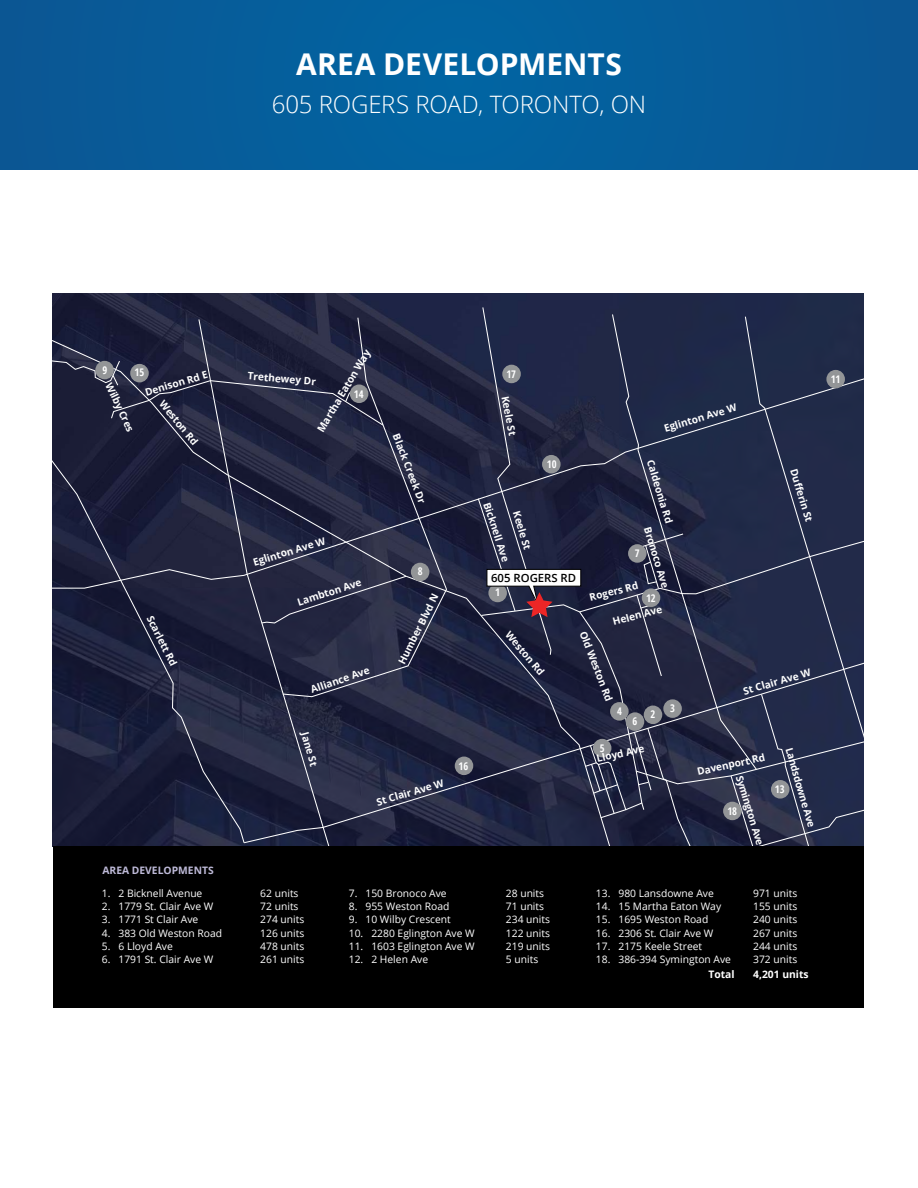
<style>
.page{position:relative;width:918px;height:1188px;background:#fff}
.page>*{position:absolute;margin:0;border:0;box-sizing:border-box;transform-origin:0 0}
.t1{font:700 30px "Open Sans";color:#fff}
.t2{font:300 24px "Open Sans";letter-spacing:-.005em;color:#fff}
.t3{font:600 11.25px "Open Sans";color:#000}
.t4{font:700 condensed 10.5px "Open Sans";color:#fff}
.t5{font:10.35px/13.4px "Open Sans";color:#fff}
.t6{font:700 10.35px "Open Sans";color:#fff}
.t7{font:700 10.35px "Open Sans";color:#bebad8}
.t8{font:700 10.05px "Open Sans";color:#fff}
</style>
<div class="page">
<div style="left:0;top:0;width:918px;height:169px;background:#065d9b"></div>
<div style="left:890px;top:0;width:28px;height:169px;background:#0b5693"></div>
<img style="left:53px;top:294px;width:810px;height:553px">
<svg style="left:53px;top:352px;width:424px;height:237px"></svg>
<svg style="left:53px;top:451px;width:145px;height:393px"></svg>
<svg style="left:198px;top:318px;width:137px;height:529px"></svg>
<svg style="left:282px;top:317px;width:166px;height:334px"></svg>
<svg style="left:53px;top:359px;width:331px;height:67px"></svg>
<svg style="left:261px;top:575px;width:146px;height:49px"></svg>
<svg style="left:243px;top:651px;width:620px;height:193px"></svg>
<svg style="left:584px;top:727px;width:114px;height:120px"></svg>
<div style="left:644px;top:706px;width:18px;height:18px;background:#939597;border-radius:50%"></div>
<div style="left:663px;top:699px;width:19px;height:19px;background:#939597;border-radius:50%"></div>
<div style="left:626px;top:712px;width:18px;height:19px;background:#939597;border-radius:50%"></div>
<div style="left:593px;top:739px;width:18px;height:18px;background:#939597;border-radius:50%"></div>
<div style="left:723px;top:802px;width:19px;height:18px;background:#939597;border-radius:50%"></div>
<div style="left:771px;top:780px;width:19px;height:19px;background:#939597;border-radius:50%"></div>
<div style="left:350px;top:385px;width:18px;height:18px;background:#939597;border-radius:50%"></div>
<div style="left:130px;top:364px;width:19px;height:18px;background:#939597;border-radius:50%"></div>
<div style="left:95px;top:361px;width:19px;height:18px;background:#939597;border-radius:50%"></div>
<div style="left:455px;top:757px;width:18px;height:18px;background:#939597;border-radius:50%"></div>
<div style="left:411px;top:563px;width:18px;height:18px;background:#939597;border-radius:50%"></div>
<div style="left:610px;top:702px;width:19px;height:19px;background:#939597;border-radius:50%"></div>
<div style="left:53px;top:847px;width:810px;height:161px;background:#000"></div>
<svg style="left:477px;top:306px;width:386px;height:371px"></svg>
<h1 class="t1" style="left:296px;top:43px;width:327px">AREA DEVELOPMENTS</h1>
<h2 class="t2" style="left:272px;top:88px;width:376px">605 ROGERS ROAD, TORONTO, ON</h2>
<p class="t6" style="left:314px;top:427px;width:95px;rotate:-59deg">Martha Eaton Way</p>
<p class="t4" style="left:103px;top:363px;width:6px">9</p>
<p class="t4" style="left:135px;top:365px;width:11px">15</p>
<p class="t4" style="left:506px;top:367px;width:11px">17</p>
<p class="t8" style="left:143px;top:386px;width:67px;rotate:-17deg">Denison Rd E</p>
<p class="t8" style="left:167px;top:397px;width:55px;rotate:50deg">Weston Rd</p>
<p class="t8" style="left:662px;top:422px;width:77px;rotate:-17deg">Eglinton Ave W</p>
<p class="t8" style="left:657px;top:458px;width:67px;rotate:73deg">Caldeonia Rd</p>
<p class="t8" style="left:654px;top:525px;width:65px;rotate:73deg">Bronoco Ave</p>
<p class="t8" style="left:395px;top:660px;width:78px;rotate:-63deg">Humber Blvd N</p>
<p class="t8" style="left:309px;top:683px;width:63px;rotate:-19deg">Alliance Ave</p>
<p class="t8" style="left:248px;top:368px;width:70px;rotate:5deg">Trethewey Dr</p>
<p class="t8" style="left:115px;top:380px;width:54px;rotate:65deg">Wilby Cres</p>
<p class="t4" style="left:354px;top:387px;width:11px">14</p>
<p class="t8" style="left:512px;top:395px;width:42px;rotate:79deg">Keele St</p>
<p class="t8" style="left:403px;top:431px;width:75px;rotate:69deg">Black Creek Dr</p>
<p class="t4" style="left:547px;top:457px;width:11px">10</p>
<p class="t8" style="left:800px;top:467px;width:56px;rotate:73deg">Dufferin St</p>
<p class="t8" style="left:494px;top:501px;width:63px;rotate:72deg">Bicknell Ave</p>
<p class="t8" style="left:523px;top:509px;width:42px;rotate:73deg">Keele St</p>
<p class="t8" style="left:251px;top:556px;width:77px;rotate:-17deg">Eglinton Ave W</p>
<p class="t4" style="left:635px;top:546px;width:6px">7</p>
<p class="t4" style="left:418px;top:564px;width:6px">8</p>
<p class="t3" style="left:491px;top:570px;width:86px">605 ROGERS RD</p>
<p class="t8" style="left:296px;top:596px;width:68px;rotate:-18deg">Lambton Ave</p>
<p class="t8" style="left:588px;top:591px;width:51px;rotate:-15deg">Rogers Rd</p>
<p class="t4" style="left:495px;top:585px;width:6px">1</p>
<p class="t4" style="left:646px;top:591px;width:11px">12</p>
<p class="t8" style="left:611px;top:615px;width:52px;rotate:-15deg">Helen Ave</p>
<p class="t8" style="left:156px;top:613px;width:56px;rotate:63deg">Scarlett Rd</p>
<p class="t8" style="left:513px;top:628px;width:55px;rotate:50deg">Weston Rd</p>
<p class="t8" style="left:590px;top:629px;width:75px;rotate:69deg">Old Weston Rd</p>
<p class="t8" style="left:742px;top:684px;width:71px;rotate:-16deg">St Clair Ave W</p>
<p class="t7" style="left:102px;top:863px;width:113px">AREA DEVELOPMENTS</p>
<p class="t5" style="left:102px;top:886px;width:102px">1. 2 Bicknell Avenue</p>
<p class="t5" style="left:102px;top:899px;width:113px">2. 1779 St. Clair Ave W</p>
<p class="t5" style="left:102px;top:913px;width:98px">3. 1771 St Clair Ave</p>
<p class="t5" style="left:102px;top:926px;width:122px">4. 383 Old Weston Road</p>
<p class="t5" style="left:102px;top:939px;width:73px">5. 6 Lloyd Ave</p>
<p class="t5" style="left:102px;top:953px;width:113px">6. 1791 St. Clair Ave W</p>
<p class="t8" style="left:312px;top:730px;width:36px;rotate:74deg">Jane St</p>
<p class="t8" style="left:375px;top:796px;width:71px;rotate:-17deg">St Clair Ave W</p>
<p class="t4" style="left:459px;top:759px;width:11px">16</p>
<p class="t5" style="left:260px;top:886px;width:46px">62 units<br>72 units<br>274 units<br>126 units<br>478 units<br>261 units</p>
<p class="t5" style="left:349px;top:886px;width:99px">7. 150 Bronoco Ave</p>
<p class="t5" style="left:349px;top:899px;width:102px">8. 955 Weston Road</p>
<p class="t5" style="left:349px;top:913px;width:104px">9. 10 Wilby Crescent</p>
<p class="t5" style="left:349px;top:926px;width:127px">10. 2280 Eglington Ave W</p>
<p class="t5" style="left:349px;top:939px;width:127px">11. 1603 Eglington Ave W</p>
<p class="t5" style="left:349px;top:953px;width:81px">12. 2 Helen Ave</p>
<p class="t4" style="left:617px;top:704px;width:6px">4</p>
<p class="t4" style="left:633px;top:714px;width:6px">6</p>
<p class="t4" style="left:651px;top:707px;width:6px">2</p>
<p class="t4" style="left:670px;top:701px;width:6px">3</p>
<p class="t4" style="left:600px;top:740px;width:6px">5</p>
<p class="t8" style="left:595px;top:752px;width:50px;rotate:-13deg">Lloyd Ave</p>
<p class="t8" style="left:796px;top:746px;width:83px;rotate:74deg">Landsdowne Ave</p>
<p class="t8" style="left:696px;top:765px;width:71px;rotate:-13deg">Davenport Rd</p>
<p class="t8" style="left:746px;top:774px;width:74px;rotate:73deg">Symington Ave</p>
<p class="t4" style="left:775px;top:782px;width:11px">13</p>
<p class="t4" style="left:727px;top:804px;width:11px">18</p>
<p class="t5" style="left:506px;top:886px;width:46px">28 units<br>71 units<br>234 units<br>122 units<br>219 units<br>5 units</p>
<p class="t5" style="left:596px;top:886px;width:119px">13. 980 Lansdowne Ave</p>
<p class="t5" style="left:596px;top:899px;width:127px">14. 15 Martha Eaton Way</p>
<p class="t5" style="left:596px;top:913px;width:114px">15. 1695 Weston Road</p>
<p class="t5" style="left:596px;top:926px;width:119px">16. 2306 St. Clair Ave W</p>
<p class="t5" style="left:596px;top:939px;width:108px">17. 2175 Keele Street</p>
<p class="t5" style="left:596px;top:953px;width:137px">18. 386-394 Symington Ave</p>
<p class="t6" style="left:708px;top:967px;width:28px">Total</p>
<p class="t5" style="left:753px;top:886px;width:46px;text-align:justify">971 units 155 units 240 units 267 units 244 units 372 units</p>
<p class="t6" style="left:753px;top:967px;width:57px">4,201 units</p>
<p class="t4" style="left:831px;top:372px;width:11px">11</p>
</div>
